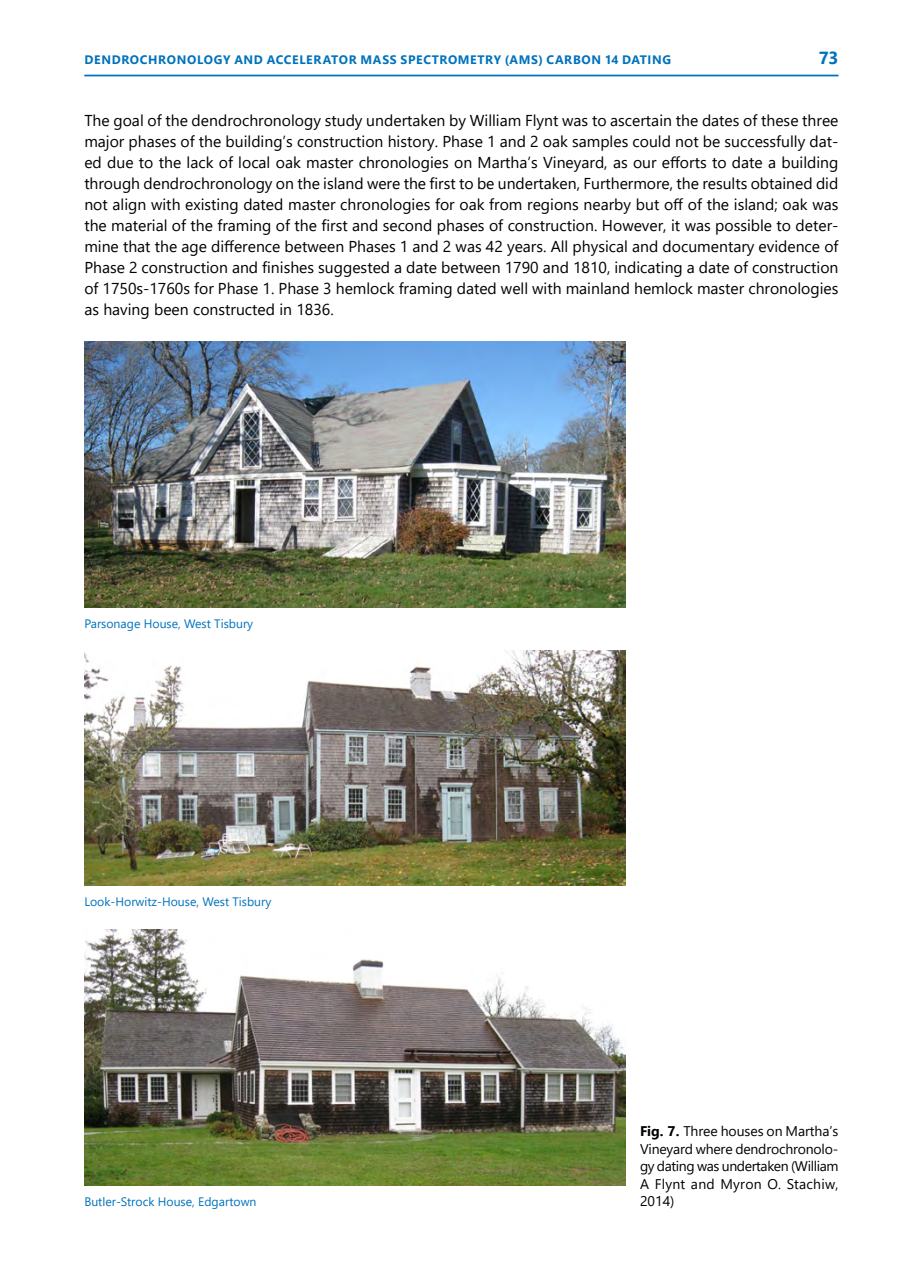
<style>
.page{position:relative;width:903px;height:1275px;background:#fff}
.page>*{position:absolute;margin:0;border:0;box-sizing:border-box;transform-origin:0 0}
.t1{font:700 17.5px "Segoe UI";color:#0072bc}
.EN_Tekst{font:15.75px/21px "Segoe UI";color:#000;text-align:justify}
.t2{font:14px/17.5px "Segoe UI";letter-spacing:-.025em;color:#000;text-align:justify}
.Opis_zdjęcia{font:12.25px "Segoe UI";color:#0072bc}
.t3{font:700 12.25px "Segoe UI";letter-spacing:.055em;color:#0072bc}
.s1{font-weight:700}
</style>
<div class="page">
<hr style="left:84px;top:75px;width:754px;height:1px;background:#0072bc">
<img style="left:84px;top:342px;width:541px;height:265px">
<img style="left:84px;top:651px;width:541px;height:234px">
<img style="left:84px;top:929px;width:541px;height:257px">
<p class="t3" style="left:85px;top:49px;width:93px">DENDROCHRONOLO</p>
<p class="t3" style="left:214px;top:49px;width:31px">GY AND</p>
<p class="t3" style="left:267px;top:49px;width:116px">ACCELERATOR MASS</p>
<p class="t3" style="left:401px;top:49px;width:272px">SPECTROM ETRY (AMS) CARBON 14 DATIN G</p>
<p class="t1" style="left:819px;top:42px;width:21px">73</p>
<p class="EN_Tekst" style="left:84px;top:109px;width:756px">The goal of the dendrochronology study undertaken by William Flynt was to ascertain the dates of these three major phases of the building’s construction history. Phase 1 and 2 oak samples could not be successfully dat&shy;ed due to the lack of local oak master chronologies on Martha’s Vineyard, as our efforts to date a building through dendrochronology on the island were the first to be undertaken, Furthermore, the results obtained did not align with existing dated master chronologies for oak from regions nearby but off of the island; oak was the material of the framing of the first and second phases of construction. However, it was possible to deter&shy;mine that the age difference between Phases 1 and 2 was 42 years. All physical and documentary evidence of Phase 2 construction and finishes suggested a date between 1790 and 1810, indicating a date of construction of 1750s-1760s for Phase 1. Phase 3 hemlock framing dated well with mainland hemlock master chronologies as having been constructed in 1836.</p>
<p class="Opis_zdjęcia" style="left:84px;top:612px;width:170px">Parsonage House, West Tisbury</p>
<p class="Opis_zdjęcia" style="left:84px;top:890px;width:189px">Look-Horwitz-House, West Tisbury</p>
<p class="Opis_zdjęcia" style="left:84px;top:1190px;width:174px">Butler-Strock House, Edgartown</p>
<p class="t2" style="left:640px;top:1121px;width:200px"><span class="s1">FIG. 7.</span> Three houses on Martha’s Vineyard where dendrochronolo&shy;gy dating was undertaken (William A Flynt and Myron O. Stachiw, 2014)</p>
</div>
